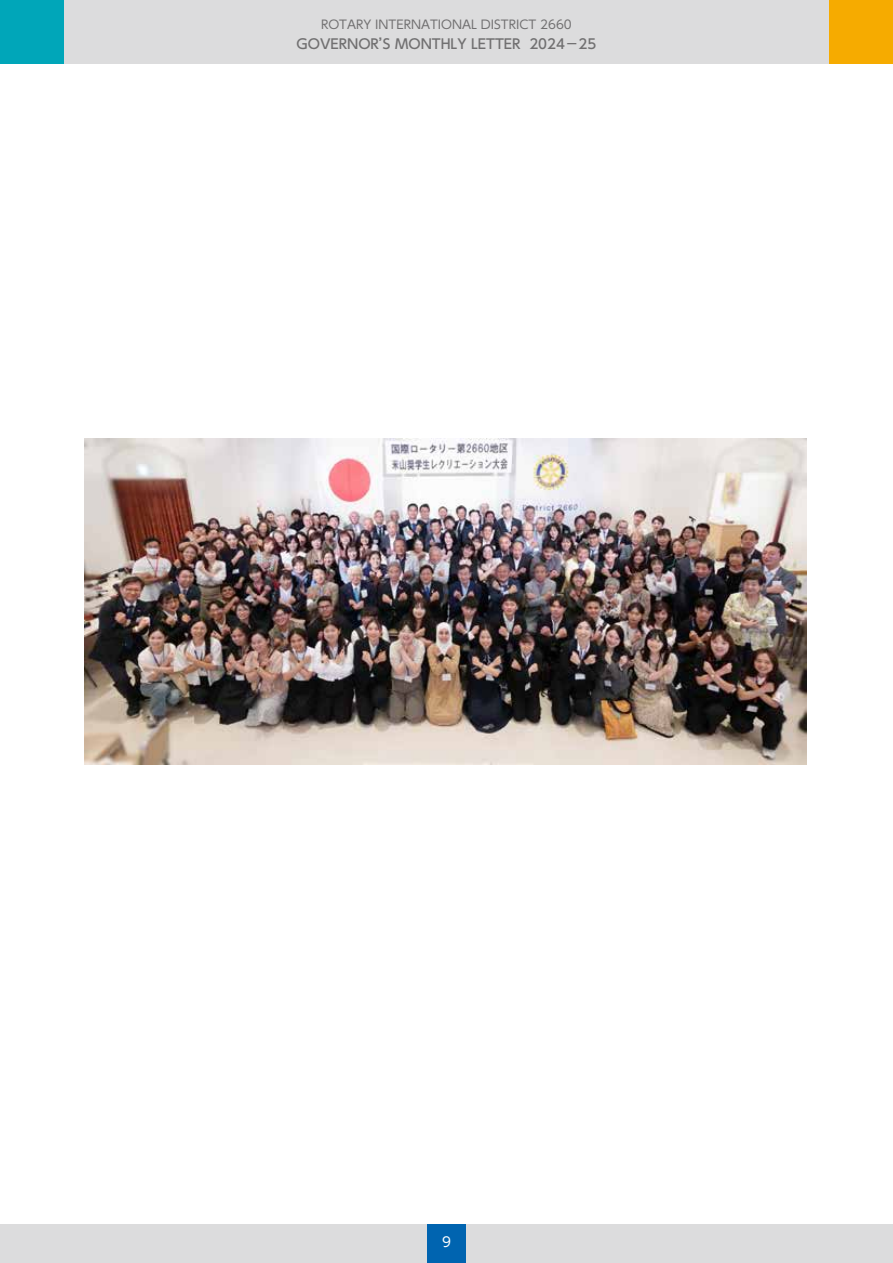
<style>
.page{position:relative;width:893px;height:1263px;background:#fff}
.page>*{position:absolute;margin:0;border:0;box-sizing:border-box;transform-origin:0 0}
.t1{font:500 13.5px "UD Shin Go Pro";color:#717071}
.t2{font:13.5px "UD Shin Go Pro";color:#fff}
.t3{font:12px "UD Shin Go Pro";color:#717071}
</style>
<div class="page">
<div style="left:0;top:0;width:893px;height:64px;background:#dcdcdd"></div>
<div style="left:0;top:1225px;width:893px;height:38px;background:#dcdcdd"></div>
<div style="left:427px;top:1225px;width:39px;height:38px;background:#0064b0"></div>
<div style="left:0;top:0;width:64px;height:64px;background:#00a6b9"></div>
<div style="left:829px;top:0;width:64px;height:64px;background:#f6ab00"></div>
<img style="left:85px;top:439px;width:722px;height:325px">
<p class="t3" style="left:321px;top:15px;width:252px">ROTARY INTERNATIONAL DISTRICT 2660</p>
<p class="t1" style="left:297px;top:33px;width:301px">GOVERNOR’S MONTHLY LETTER 2024－25</p>
<p class="t2" style="left:442px;top:1231px;width:10px">9</p>
</div>
